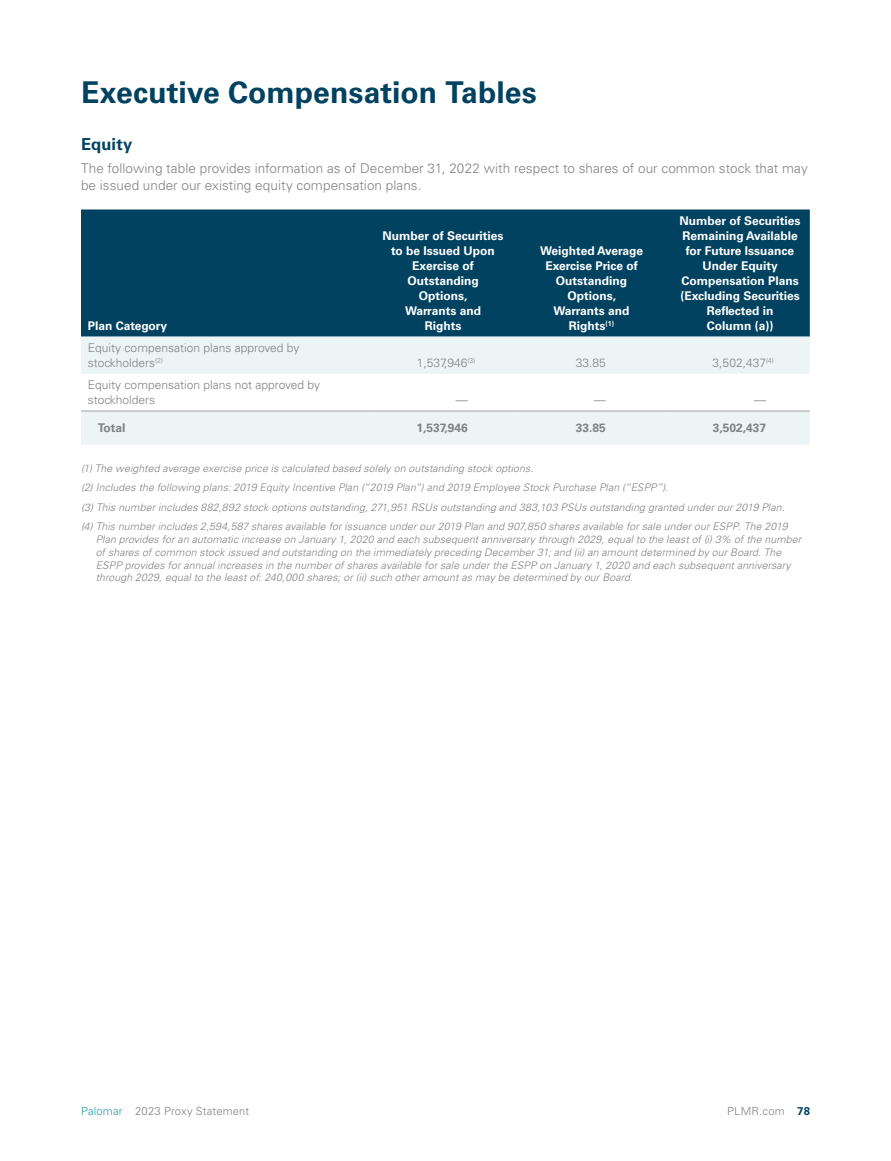
<style>
.page{position:relative;width:891px;height:1161px;background:#fff}
.page>*{position:absolute;margin:0;border:0;box-sizing:border-box;transform-origin:0 0}
.t1{font:700 30px "Univers LT Std";letter-spacing:.005em;color:#004260}
.t2{font:700 16.5px "Univers LT Std";letter-spacing:.01em;color:#004260}
.t3{font:300 13.5px/16.5px "Univers LT Std";letter-spacing:.005em;color:#808285}
.t4{font:700 12px/15px "Univers LT Std";color:#fff;text-align:center}
.t5{font:300 12px/15px "Univers LT Std";color:#808285}
.t6{font:700 12px "Univers LT Std";color:#808285}
.t7{font:300 11.25px "Univers LT Std";letter-spacing:.015em;color:#808285}
.t8{font:italic 300 10.5px/12.8px "Univers LT Std";letter-spacing:.01em;color:#808285}
.s1{color:#239dab}
.s2{font-weight:700;color:#004260}
</style>
<div class="page">
<div style="left:81px;top:209px;width:729px;height:128px;background:#004260"></div>
<svg style="left:81px;top:337px;width:729px;height:108px;fill:#edf4f6"></svg>
<hr style="left:81px;top:410px;width:283px;height:2px;background:#bcbdc0">
<svg style="left:364px;top:410px;width:9px;height:2px"></svg>
<hr style="left:373px;top:410px;width:140px;height:2px;background:#bcbdc0">
<svg style="left:513px;top:410px;width:9px;height:2px"></svg>
<hr style="left:522px;top:410px;width:139px;height:2px;background:#bcbdc0">
<svg style="left:661px;top:410px;width:9px;height:2px"></svg>
<hr style="left:670px;top:410px;width:140px;height:2px;background:#bcbdc0">
<p class="t1" style="left:81px;top:75px;width:457px">Executive Compensation Tables</p>
<p class="t2" style="left:81px;top:135px;width:53px">Equity</p>
<p class="t3" style="left:81px;top:160px;width:728px">The following table provides information as of December 31, 2022 with respect to shares of our common stock that may be issued under our existing equity compensation plans.</p>
<p class="t4" style="left:88px;top:318px;width:81px">Plan Category</p>
<p class="t5" style="left:88px;top:340px;width:213px">Equity compensation plans approved by stockholders<sup>(2)</sup></p>
<p class="t5" style="left:88px;top:378px;width:234px">Equity compensation plans not approved by stockholders</p>
<p class="t4" style="left:383px;top:228px;width:122px">Number of Securities to be Issued Upon<br>Exercise of<br>Outstanding<br>Options,<br>Warrants and<br>Rights</p>
<p class="t4" style="left:540px;top:243px;width:104px">Weighted Average<br>Exercise Price of<br>Outstanding<br>Options,<br>Warrants and<br>Rights<sup>(1)</sup></p>
<p class="t4" style="left:680px;top:213px;width:122px">Number of Securities<br>Remaining Available for Future Issuance<br>Under Equity<br>Compensation Plans (Excluding Securities<br>Reflected in<br>Column (a))</p>
<p class="t5" style="left:417px;top:355px;width:60px">1,537,946<sup>(3)</sup></p>
<p class="t5" style="left:576px;top:355px;width:32px">33.85</p>
<p class="t5" style="left:713px;top:355px;width:63px">3,502,437<sup>(4)</sup></p>
<p class="t5" style="left:456px;top:393px;width:13px">—</p>
<p class="t5" style="left:594px;top:393px;width:13px">—</p>
<p class="t5" style="left:754px;top:393px;width:13px">—</p>
<p class="t6" style="left:98px;top:421px;width:29px">Total</p>
<p class="t6" style="left:416px;top:421px;width:53px">1,537,946</p>
<p class="t6" style="left:576px;top:421px;width:32px">33.85</p>
<p class="t6" style="left:713px;top:421px;width:55px">3,502,437</p>
<p class="t8" style="left:81px;top:462px;width:454px">(1) The weighted average exercise price is calculated based solely on outstanding stock options.</p>
<p class="t8" style="left:81px;top:481px;width:588px">(2) Includes the following plans: 2019 Equity Incentive Plan (“2019 Plan”) and 2019 Employee Stock Purchase Plan (“ESPP”).</p>
<p class="t8" style="left:81px;top:501px;width:705px">(3) This number includes 882,892 stock options outstanding, 271,951 RSUs outstanding and 383,103 PSUs outstanding granted under our 2019 Plan.</p>
<p class="t8" style="left:96px;top:520px;width:707px;text-indent:-15px">(4) This number includes 2,594,587 shares available for issuance under our 2019 Plan and 907,850 shares available for sale under our ESPP. The 2019<br>Plan provides for an automatic increase on January 1, 2020 and each subsequent anniversary through 2029, equal to the least of (i) 3% of the number of shares of common stock issued and outstanding on the immediately preceding December 31; and (ii) an amount determined by our Board. The ESPP provides for annual increases in the number of shares available for sale under the ESPP on January 1, 2020 and each subsequent anniversary through 2029, equal to the least of: 240,000 shares; or (ii) such other amount as may be determined by our Board.</p>
<p class="t7" style="left:81px;top:1104px;width:170px"><span class="s1">Palomar</span> 2023 Proxy Statement</p>
<p class="t7" style="left:727px;top:1104px;width:84px">PLMR.com <span class="s2">78</span></p>
</div>
